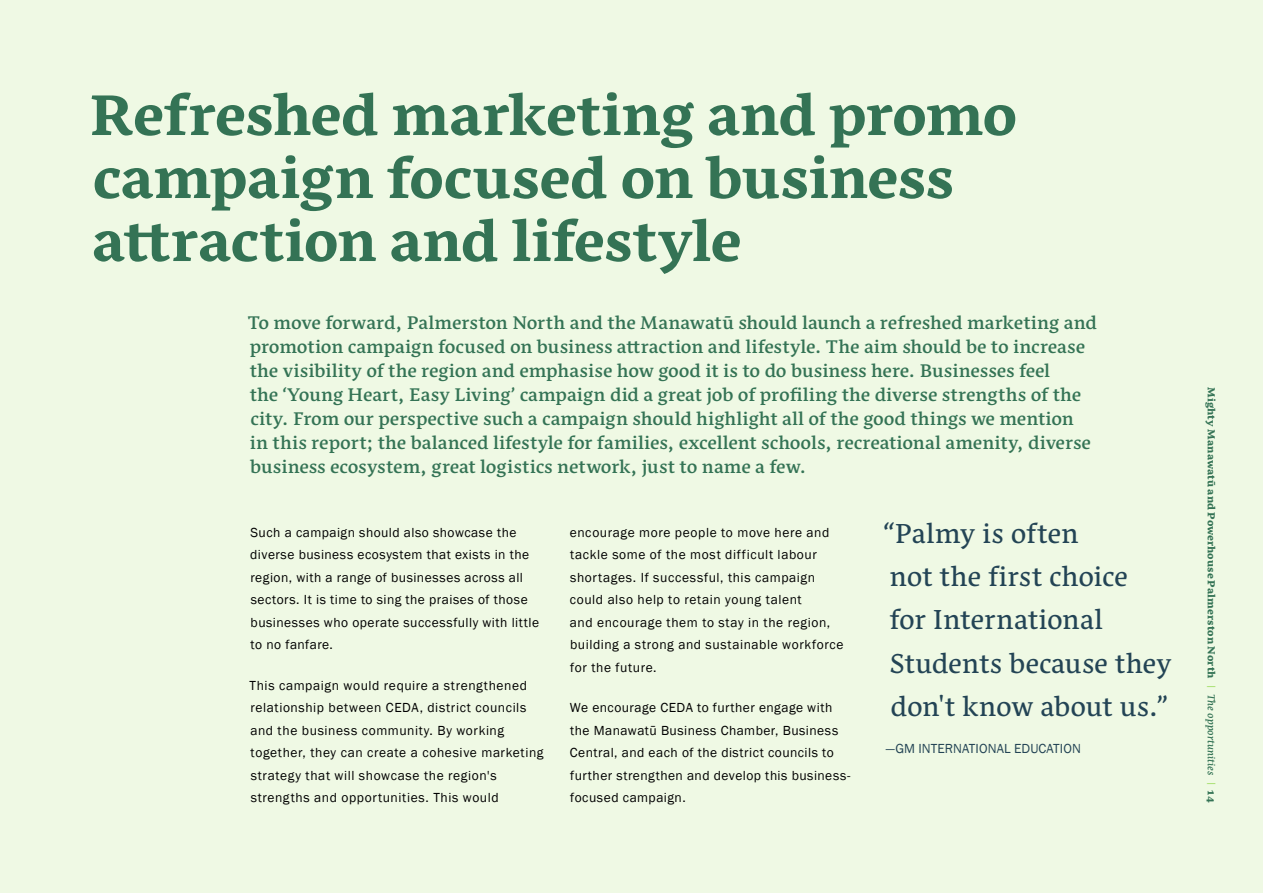
<style>
.page{position:relative;width:1263px;height:893px;background:#eff9e4}
.page>*{position:absolute;margin:0;border:0;box-sizing:border-box;transform-origin:0 0}
.Heading{font:700 75px/63px "Nassim Latn";letter-spacing:-.01em;color:#347355}
.Body{font:36px/43.2px "Nassim Latn";letter-spacing:-.005em;color:#234455}
.Intro_Paragraph{font:24px/24px "Nassim Latn Me";color:#347355}
.Body-2{font:13.5px/22.5px "Franklin Gothic";letter-spacing:.04em;color:#000}
.t1{font:13.5px "Nassim Latn Eb";letter-spacing:.005em;color:#347355}
.Body-3{font:13.5px "Franklin Gothic";letter-spacing:.01em;color:#234455}
.s1{font-family:"Nassim Latn Me It";color:#93d94e}
.s2{font-family:"Nassim Latn Me It"}
</style>
<div class="page">
<p class="Heading" style="left:90px;top:78px;width:929px">Refreshed marketing and promo campaign focused on business attraction and lifestyle</p>
<p class="Intro_Paragraph" style="left:248px;top:312px;width:851px">To move forward, Palmerston North and the Manawatū should launch a refreshed marketing and promotion campaign focused on business attraction and lifestyle. The aim should be to increase the visibility of the region and emphasise how good it is to do business here. Businesses feel<br>the ‘Young Heart, Easy Living’ campaign did a great job of profiling the diverse strengths of the city. From our perspective such a campaign should highlight all of the good things we mention<br>in this report; the balanced lifestyle for families, excellent schools, recreational amenity, diverse business ecosystem, great logistics network, just to name a few.</p>
<p class="Body-2" style="left:250px;top:521px;width:290px">Such a campaign should also showcase the diverse business ecosystem that exists in the region, with a range of businesses across all sectors. It is time to sing the praises of those businesses who operate successfully with little to no fanfare.</p>
<p class="Body-2" style="left:250px;top:674px;width:295px">This campaign would require a strengthened relationship between CEDA, district councils and the business community. By working together, they can create a cohesive marketing strategy that will showcase the region's strengths and opportunities. This would</p>
<p class="Body-2" style="left:570px;top:521px;width:275px">encourage more people to move here and tackle some of the most difficult labour shortages. If successful, this campaign could also help to retain young talent<br>and encourage them to stay in the region, building a strong and sustainable workforce for the future.</p>
<p class="Body-2" style="left:570px;top:697px;width:282px">We encourage CEDA to further engage with the Manawatū Business Chamber, Business Central, and each of the district councils to further strengthen and develop this business&shy;focused campaign.</p>
<p class="Body" style="left:884px;top:514px;width:289px">“Palmy is often<br>not the first choice<br>for International<br>Students because they don't know about us.”</p>
<p class="Body-3" style="left:886px;top:740px;width:197px">—GM INTERNATIONAL EDUCATION</p>
<p class="t1" style="left:1220px;top:387px;width:417px;rotate:90deg">Mighty Manawatū and Powerhouse Palmerston North <span class="s1">|</span> <span class="s2">The opportunities</span> <span class="s1">|</span> 14</p>
</div>
